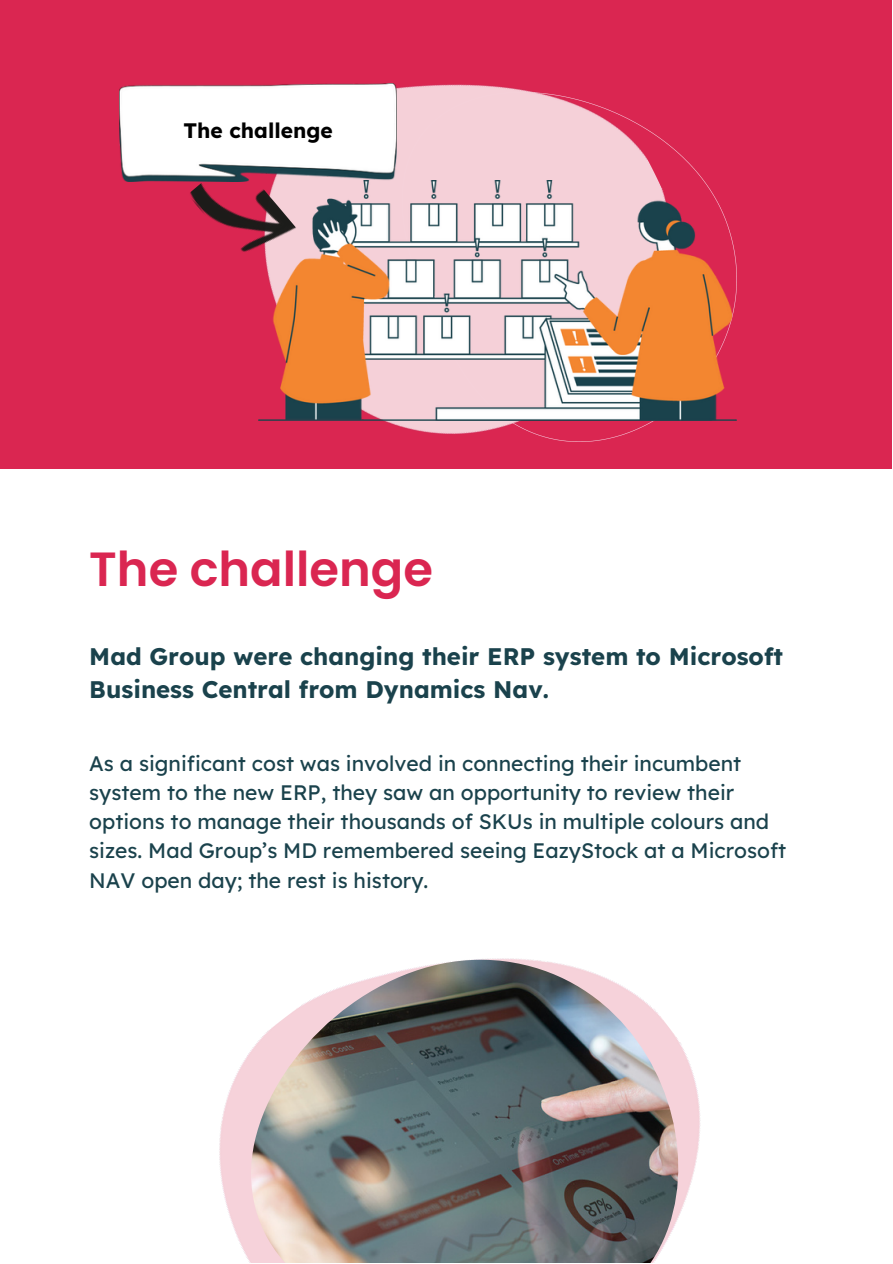
<style>
.page{position:relative;width:893px;height:1264px;background:#fff}
.page>*{position:absolute;margin:0;border:0;box-sizing:border-box;transform-origin:0 0}
.t1{font:600 48px "Poppins";color:#da2651}
.t2{font:700 24px/32.5px "Lexend";color:#1a424c}
.t3{font:21px/29.2px "Lexend";color:#1a424c}
.t4{font:700 21px "Lexend";color:#000}
</style>
<div class="page">
<div style="left:0;top:0;width:891px;height:468px;background:#da2651"></div>
<img style="left:208px;top:84px;width:518px;height:385px">
<img style="left:119px;top:83px;width:278px;height:98px">
<img style="left:187px;top:155px;width:109px;height:113px">
<img style="left:258px;top:181px;width:478px;height:239px">
<img style="left:219px;top:958px;width:482px;height:304px">
<img style="left:251px;top:959px;width:427px;height:303px">
<p class="t4" style="left:183px;top:117px;width:151px">The challenge</p>
<h1 class="t1" style="left:89px;top:535px;width:345px">The challenge</h1>
<p class="t2" style="left:89px;top:639px;width:695px">Mad Group were changing their ERP system to Microsoft<br>Business Central from Dynamics Nav.</p>
<p class="t3" style="left:89px;top:748px;width:698px">As a significant cost was involved in connecting their incumbent system to the new ERP, they saw an opportunity to review their options to manage their thousands of SKUs in multiple colours and sizes. Mad Group’s MD remembered seeing EazyStock at a Microsoft NAV open day; the rest is history.</p>
</div>
